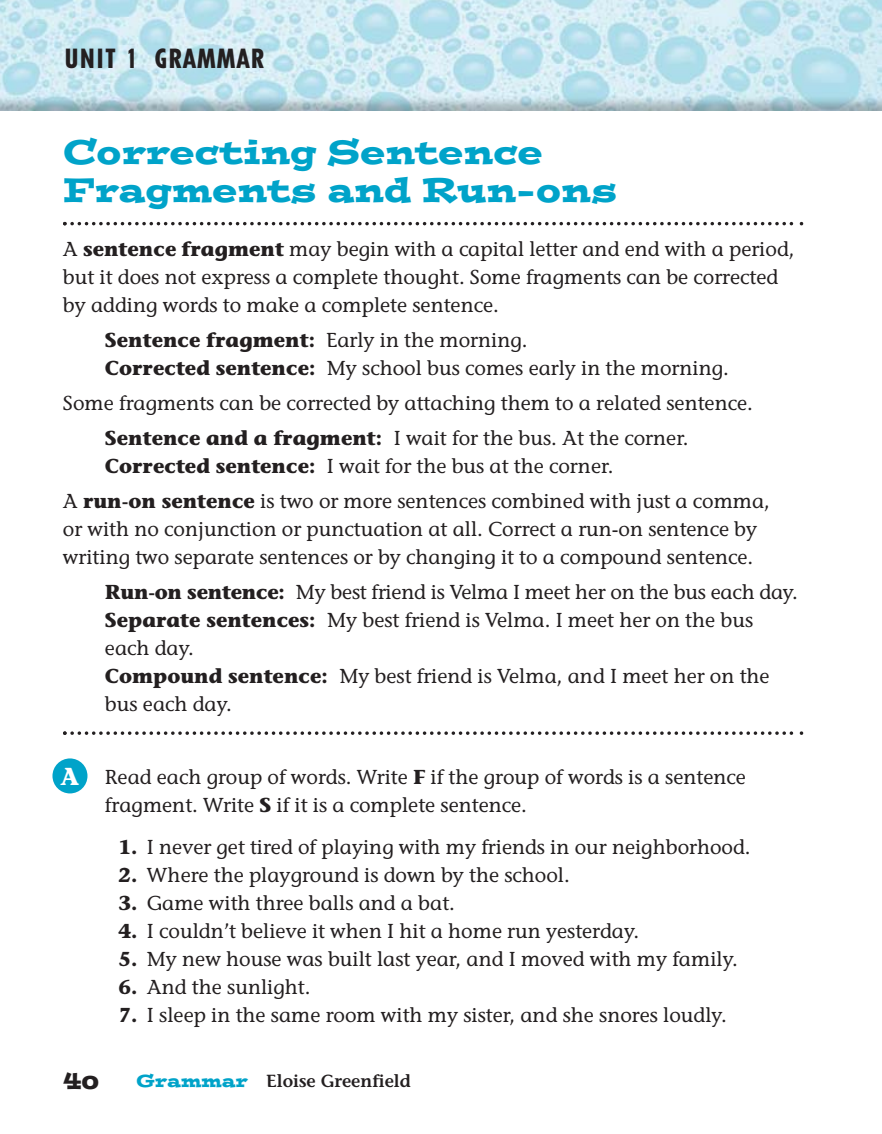
<style>
.page{position:relative;width:882px;height:1134px;background:#fff}
.page>*{position:absolute;margin:0;border:0;box-sizing:border-box;transform-origin:0 0}
.t1{font:34.12px/37.6px "Postino";letter-spacing:.005em;color:#00a3c9}
.t2{font:800 condensed 26.25px "Tempo";letter-spacing:.07em;color:#231f20}
.t3{font:24.5px "Postino";color:#231f20}
.t4{font:700 24.5px "Stone Informal";color:#fff}
.t5{font:20.12px/28px "Stone Informal";color:#231f20}
.t6{font:600 17.5px "Stone Informal";color:#231f20}
.s1{font-weight:700}
.s2{font-family:"Postino";font-weight:400;color:#00a3c9}
</style>
<div class="page">
<img style="left:0;top:0;width:882px;height:110px">
<svg style="left:63px;top:222px;width:740px;height:3px"></svg>
<svg style="left:63px;top:731px;width:740px;height:4px"></svg>
<div style="left:52px;top:758px;width:35px;height:35px;background:#00a3c9;border-radius:50%"></div>
<h2 class="t2" style="left:65px;top:49px;width:201px">UNIT 1 GRAMMAR</h2>
<h1 class="t1" style="left:63px;top:136px;width:556px">Correcting Sentence<br>Fragments and Run-ons</h1>
<p class="t5" style="left:63px;top:237px;width:733px">A <span class="s1">sentence fragment</span> may begin with a capital letter and end with a period, but it does not express a complete thought. Some fragments can be corrected by adding words to make a complete sentence.</p>
<p class="t5" style="left:105px;top:328px;width:626px"><span class="s1">Sentence fragment:</span> Early in the morning.<br><span class="s1">Corrected sentence:</span> My school bus comes early in the morning.</p>
<p class="t5" style="left:105px;top:388px;width:649px;line-height:35px;text-indent:-42px">Some fragments can be corrected by attaching them to a related sentence.<br><span class="s1">Sentence and a fragment:</span> I wait for the bus. At the corner.</p>
<p class="t5" style="left:63px;top:451px;width:709px;line-height:35px;text-indent:42px"><span class="s1">Corrected sentence:</span> I wait for the bus at the corner.<br>A <span class="s1">run-on sentence</span> is two or more sentences combined with just a comma,</p>
<p class="t5" style="left:63px;top:517px;width:696px">or with no conjunction or punctuation at all. Correct a run-on sentence by writing two separate sentences or by changing it to a compound sentence.</p>
<p class="t5" style="left:105px;top:580px;width:695px"><span class="s1">Run-on sentence:</span> My best friend is Velma I meet her on the bus each day.<br><span class="s1">Separate sentences:</span> My best friend is Velma. I meet her on the bus each day.<br><span class="s1">Compound sentence:</span> My best friend is Velma, and I meet her on the bus each day.</p>
<p class="t4" style="left:61px;top:767px;width:20px">A</p>
<p class="t5" style="left:105px;top:765px;width:642px">Read each group of words. Write <span class="s1">F</span> if the group of words is a sentence fragment. Write <span class="s1">S</span> if it is a complete sentence.</p>
<p class="t5" style="left:119px;top:835px;width:634px"><span class="s1">1.</span> I never get tired of playing with my friends in our neighborhood.</p>
<p class="t5" style="left:119px;top:863px;width:453px"><span class="s1">2.</span> Where the playground is down by the school.</p>
<p class="t5" style="left:119px;top:891px;width:338px"><span class="s1">3.</span> Game with three balls and a bat.</p>
<p class="t5" style="left:119px;top:919px;width:522px"><span class="s1">4.</span> I couldn’t believe it when I hit a home run yesterday.</p>
<p class="t5" style="left:119px;top:947px;width:621px"><span class="s1">5.</span> My new house was built last year, and I moved with my family.</p>
<p class="t5" style="left:119px;top:975px;width:194px"><span class="s1">6.</span> And the sunlight.</p>
<p class="t5" style="left:119px;top:1003px;width:610px"><span class="s1">7.</span> I sleep in the same room with my sister, and she snores loudly.</p>
<p class="t3" style="left:63px;top:1072px;width:38px">40</p>
<p class="t6" style="left:136px;top:1074px;width:276px"><span class="s2">Grammar</span> Eloise Greenfield</p>
</div>
